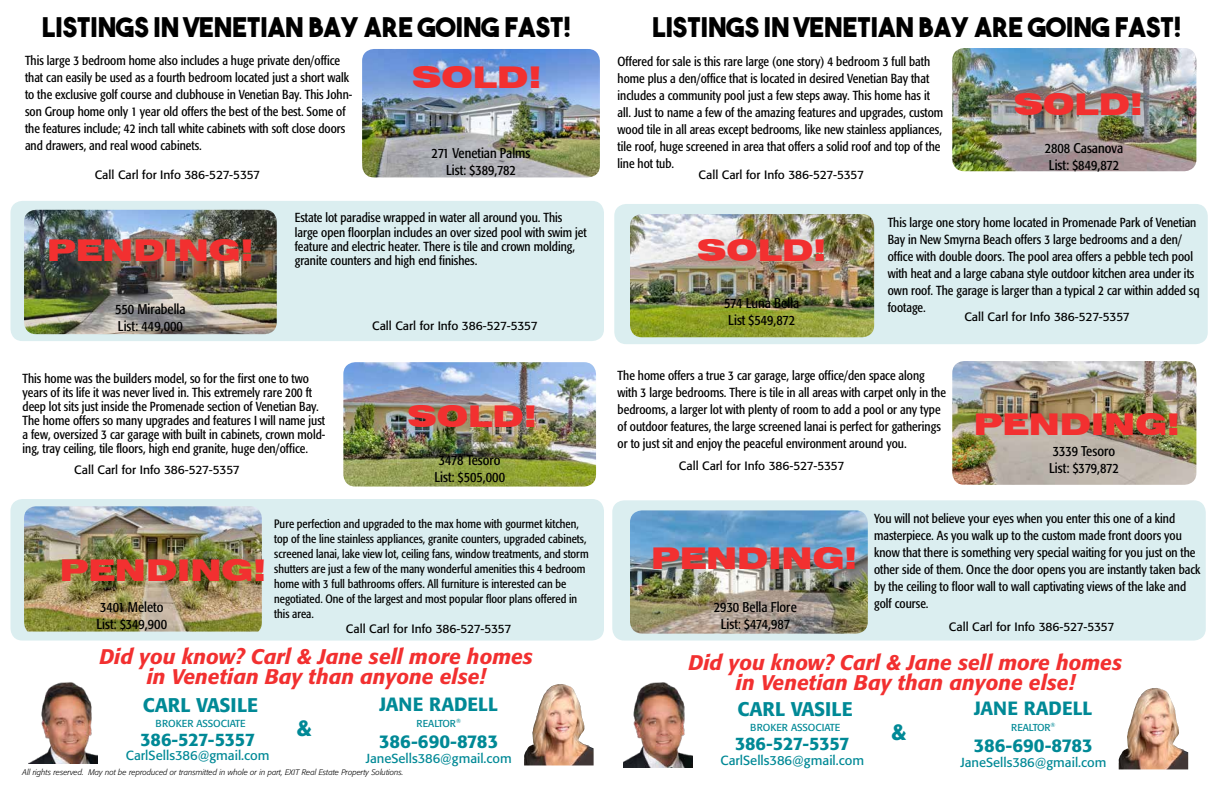
<style>
.page{position:relative;width:1224px;height:792px;background:#fff}
.page>*{position:absolute;margin:0;border:0;box-sizing:border-box;transform-origin:0 0}
.t1{font:900 expanded 30px "Swiss 721 BT";color:#f23030}
.t2{font:27px "The Bold Font";color:#000}
.t3{font:500 22px "Formata";color:#008996}
.t4{font:italic 500 21px/20px "Formata";color:#f23030;text-align:center}
.t5{font:500 19.6px "Formata";color:#008996}
.t6{font:500 19px "Formata";color:#008996}
.t7{font:500 18.4px "Formata";color:#008996}
.t8{font:500 18px "Formata";letter-spacing:-.02em;color:#008996}
.t9{font:condensed 14px/16.8px "Formata";color:#000}
.t10{font:13.1px "Formata";color:#008996}
.t11{font:condensed 13px/17px "Formata";color:#000}
.t12{font:13px "Formata";color:#008996}
.t13{font:condensed 12px/15px "Formata";color:#000}
.t14{font:12px "Formata";color:#000}
.t15{font:10.1px "Formata";color:#008996}
.t16{font:10px "Formata";color:#008996}
.t17{font:italic 300 8px "Formata";color:#000}
</style>
<div class="page">
<div style="left:10px;top:499px;width:594px;height:142px;background:#dbeef0;border-radius:12px"></div>
<img style="left:24px;top:506px;width:238px;height:126px">
<div style="left:614px;top:204px;width:594px;height:140px;background:#dbeef0;border-radius:12px"></div>
<div style="left:612px;top:500px;width:594px;height:141px;background:#dbeef0;border-radius:12px"></div>
<div style="left:10px;top:201px;width:594px;height:140px;background:#dbeef0;border-radius:12px"></div>
<img style="left:362px;top:49px;width:238px;height:128px">
<img style="left:952px;top:361px;width:244px;height:124px">
<img style="left:24px;top:210px;width:253px;height:124px">
<img style="left:343px;top:362px;width:253px;height:125px">
<img style="left:952px;top:48px;width:244px;height:123px">
<img style="left:630px;top:214px;width:244px;height:123px">
<img style="left:630px;top:510px;width:238px;height:124px">
<img style="left:1135px;top:688px;width:20px;height:19px">
<img style="left:541px;top:684px;width:20px;height:19px">
<img style="left:623px;top:682px;width:70px;height:85px">
<img style="left:28px;top:682px;width:70px;height:81px">
<h2 class="t2" style="left:42px;top:10px;width:531px">LISTINGS IN VENETIAN BAY ARE GOING FAST!</h2>
<h2 class="t2" style="left:652px;top:10px;width:531px">LISTINGS IN VENETIAN BAY ARE GOING FAST!</h2>
<p class="t11" style="left:25px;top:52px;width:329px">This large 3 bedroom home also includes a huge private den/office that can easily be used as a fourth bedroom located just a short walk to the exclusive golf course and clubhouse in Venetian Bay. This John&shy;son Group home only 1 year old offers the best of the best. Some of the features include; 42 inch tall white cabinets with soft close doors and drawers, and real wood cabinets.</p>
<p class="t11" style="left:618px;top:53px;width:327px">Offered for sale is this rare large (one story) 4 bedroom 3 full bath home plus a den/office that is located in desired Venetian Bay that includes a community pool just a few steps away. This home has it all. Just to name a few of the amazing features and upgrades, custom wood tile in all areas except bedrooms, like new stainless appliances, tile roof, huge screened in area that offers a solid roof and top of the line hot tub.</p>
<h1 class="t1" style="left:412px;top:60px;width:131px">SOLD!</h1>
<p class="t9" style="left:432px;top:145px;width:100px;text-align:center">271 Venetian Palms<br>List: $389,782</p>
<p class="t14" style="left:95px;top:167px;width:167px">Call Carl for Info 386-527-5357</p>
<p class="t14" style="left:699px;top:167px;width:167px">Call Carl for Info 386-527-5357</p>
<h1 class="t1" style="left:1014px;top:86px;width:131px">SOLD!</h1>
<p class="t9" style="left:1045px;top:140px;width:80px">2808 Casanova<br>List: $849,872</p>
<h1 class="t1" style="left:47px;top:232px;width:208px">PENDING!</h1>
<p class="t9" style="left:115px;top:301px;width:72px">550 Mirabella<br>List: 449,000</p>
<p class="t11" style="left:295px;top:211px;width:294px;line-height:14px">Estate lot paradise wrapped in water all around you. This large open floorplan includes an over sized pool with swim jet feature and electric heater. There is tile and crown molding, granite counters and high end finishes.</p>
<p class="t14" style="left:372px;top:318px;width:167px">Call Carl for Info 386-527-5357</p>
<h1 class="t1" style="left:697px;top:232px;width:131px">SOLD!</h1>
<p class="t9" style="left:724px;top:295px;width:77px">574 Luna Bella<br>List $549,872</p>
<p class="t11" style="left:888px;top:214px;width:313px">This large one story home located in Promenade Park of Venetian Bay in New Smyrna Beach offers 3 large bedrooms and a den/ office with double doors. The pool area offers a pebble tech pool with heat and a large cabana style outdoor kitchen area under its own roof. The garage is larger than a typical 2 car within added sq footage.</p>
<p class="t14" style="left:964px;top:310px;width:167px">Call Carl for Info 386-527-5357</p>
<p class="t11" style="left:618px;top:367px;width:330px">The home offers a true 3 car garage, large office/den space along with 3 large bedrooms. There is tile in all areas with carpet only in the bedrooms, a larger lot with plenty of room to add a pool or any type of outdoor features, the large screened lanai is perfect for gatherings or to just sit and enjoy the peaceful environment around you.</p>
<p class="t11" style="left:23px;top:372px;width:304px;line-height:14px">This home was the builders model, so for the first one to two years of its life it was never lived in. This extremely rare 200 ft deep lot sits just inside the Promenade section of Venetian Bay.<br>The home offers so many upgrades and features I will name just a few, oversized 3 car garage with built in cabinets, crown mold&shy;ing, tray ceiling, tile floors, high end granite, huge den/office.</p>
<h1 class="t1" style="left:408px;top:398px;width:131px">SOLD!</h1>
<p class="t9" style="left:434px;top:452px;width:72px;text-align:center">3478 Tesoro<br>List: $505,000</p>
<p class="t14" style="left:74px;top:462px;width:167px">Call Carl for Info 386-527-5357</p>
<p class="t14" style="left:679px;top:459px;width:167px">Call Carl for Info 386-527-5357</p>
<h1 class="t1" style="left:974px;top:406px;width:208px">PENDING!</h1>
<p class="t9" style="left:1049px;top:443px;width:71px">3339 Tesoro<br>List: $379,872</p>
<h1 class="t1" style="left:60px;top:552px;width:208px">PENDING!</h1>
<p class="t9" style="left:96px;top:599px;width:72px">3401 Meleto<br>List: $349,900</p>
<p class="t13" style="left:274px;top:517px;width:316px">Pure perfection and upgraded to the max home with gourmet kitchen, top of the line stainless appliances, granite counters, upgraded cabinets, screened lanai, lake view lot, ceiling fans, window treatments, and storm shutters are just a few of the many wonderful amenities this 4 bedroom home with 3 full bathrooms offers. All furniture is interested can be negotiated. One of the largest and most popular floor plans offered in this area.</p>
<p class="t14" style="left:346px;top:621px;width:167px">Call Carl for Info 386-527-5357</p>
<h1 class="t1" style="left:651px;top:540px;width:208px">PENDING!</h1>
<p class="t9" style="left:714px;top:599px;width:84px;text-align:center">2930 Bella Flore<br>List: $474,987</p>
<p class="t11" style="left:874px;top:510px;width:328px">You will not believe your eyes when you enter this one of a kind masterpiece. As you walk up to the custom made front doors you know that there is something very special waiting for you just on the other side of them. Once the door opens you are instantly taken back by the ceiling to floor wall to wall captivating views of the lake and golf course.</p>
<p class="t14" style="left:949px;top:620px;width:167px">Call Carl for Info 386-527-5357</p>
<h3 class="t4" style="left:99px;top:646px;width:435px">Did you know? Carl &amp; Jane sell more homes in Venetian Bay than anyone else!</h3>
<h3 class="t5" style="left:143px;top:693px;width:117px">CARL VASILE</h3>
<h3 class="t6" style="left:380px;top:693px;width:120px">JANE RADELL</h3>
<h3 class="t5" style="left:738px;top:697px;width:117px">CARL VASILE</h3>
<h3 class="t6" style="left:974px;top:697px;width:120px">JANE RADELL</h3>
<p class="t15" style="left:750px;top:721px;width:92px">BROKER ASSOCIATE</p>
<h3 class="t4" style="left:689px;top:652px;width:435px">Did you know? Carl &amp; Jane sell more homes in Venetian Bay than anyone else!</h3>
<p class="t16" style="left:417px;top:718px;width:46px">REALTOR<sup>®</sup></p>
<h3 class="t7" style="left:379px;top:731px;width:121px">386-690-8783</h3>
<p class="t12" style="left:366px;top:751px;width:147px">JaneSells386@gmail.com</p>
<p class="t15" style="left:156px;top:717px;width:92px">BROKER ASSOCIATE</p>
<p class="t16" style="left:1011px;top:722px;width:46px">REALTOR<sup>®</sup></p>
<h3 class="t7" style="left:974px;top:735px;width:121px">386-690-8783</h3>
<p class="t12" style="left:960px;top:755px;width:147px">JaneSells386@gmail.com</p>
<h3 class="t3" style="left:297px;top:715px;width:16px">&amp;</h3>
<h3 class="t3" style="left:892px;top:719px;width:16px">&amp;</h3>
<h3 class="t8" style="left:140px;top:728px;width:116px">386-527-5357</h3>
<p class="t10" style="left:126px;top:748px;width:145px">CarlSells386@gmail.com</p>
<h3 class="t8" style="left:735px;top:733px;width:116px">386-527-5357</h3>
<p class="t10" style="left:721px;top:753px;width:145px">CarlSells386@gmail.com</p>
<p class="t17" style="left:23px;top:768px;width:382px">All rights reserved. May not be reproduced or transmitted in whole or in part, EXIT Real Estate Property Solutions.</p>
</div>
